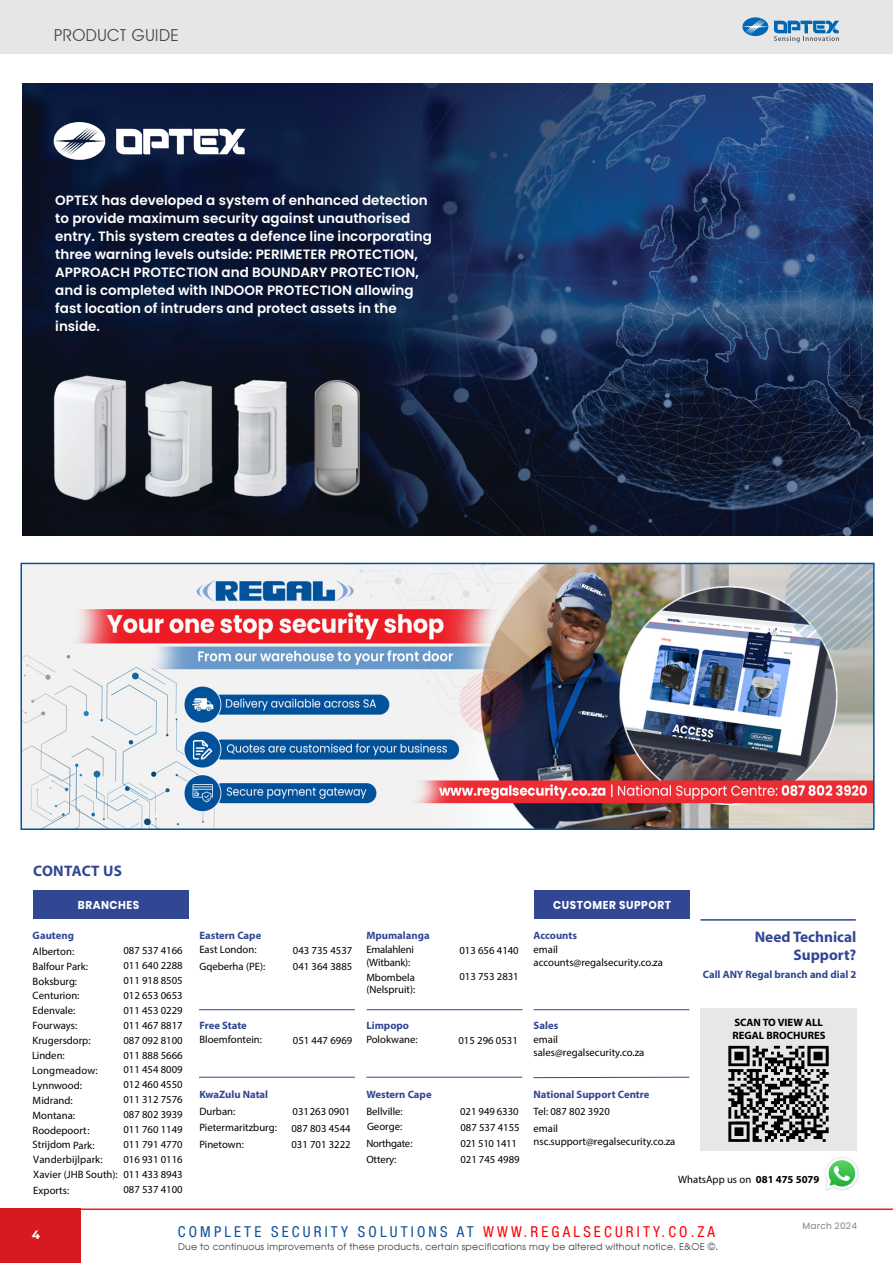
<style>
.page{position:relative;width:893px;height:1263px;background:#fff}
.page>*{position:absolute;margin:0;border:0;box-sizing:border-box;transform-origin:0 0}
.t1{font:16.5px "Avant Garde IT Cby BT";letter-spacing:.03em;color:#3f4548}
.t2{font:700 15.3px/18.3px "Myriad Pro";color:#324794;text-align:right}
.t3{font:700 15.3px "Myriad Pro";letter-spacing:.02em;color:#324794}
.t4{font:condensed 15px "Helvetica Neue Condensed";letter-spacing:.21em;color:#10549b}
.P_-_main_body{font:600 13.5px "Poppins";color:#fff}
.t5{font:700 12px "Montserrat";color:#fff}
.t6{font:700 11.4px "Poppins";letter-spacing:.05em;color:#fff;scale:.94 1}
.t7{font:10.65px/15px "Myriad Pro";color:#000}
.t8{font:700 10.65px/14.1px "Myriad Pro";color:#324794}
.t9{font:700 10.65px/12.9px "Myriad Pro";color:#000}
.t10{font:10.65px "Myriad Pro";letter-spacing:-.025em;color:#000}
.t11{font:9.3px "Avalon Plain";letter-spacing:.025em;color:#4a4a4c}
.t12{font:9px "Poppins";letter-spacing:.025em;color:#808285}
.s1{font-weight:400;color:#000}
.s2{font-weight:700;color:#324794}
.s3{font-weight:700}
.s4{color:#f00}
.s5{font-size:9.9px}
</style>
<div class="page">
<hr style="left:0;top:1208px;width:893px;height:2px;background:#ee1d23">
<div style="left:0;top:1208px;width:81px;height:55px;background:#d71921"></div>
<div style="left:0;top:0;width:893px;height:54px;background:#e6e6e7"></div>
<svg style="left:742px;top:17px;width:26px;height:19px"></svg>
<svg style="left:743px;top:19px;width:25px;height:16px"></svg>
<svg style="left:774px;top:21px;width:65px;height:21px"></svg>
<img style="left:24px;top:566px;width:848px;height:261px">
<div style="left:21px;top:563px;width:854px;height:267px;border:2px solid #01529a"></div>
<div style="left:700px;top:1009px;width:157px;height:142px;background:#e6e7e8"></div>
<hr style="left:700px;top:919px;width:156px;height:2px;background:#324794">
<div style="left:33px;top:890px;width:156px;height:29px;background:#324794"></div>
<div style="left:534px;top:890px;width:155px;height:29px;background:#324794"></div>
<hr style="left:199px;top:1009px;width:156px;height:1px;background:#324794">
<hr style="left:199px;top:1077px;width:156px;height:1px;background:#324794">
<hr style="left:366px;top:1077px;width:156px;height:1px;background:#324794">
<hr style="left:367px;top:1009px;width:156px;height:1px;background:#324794">
<hr style="left:534px;top:1009px;width:155px;height:1px;background:#324794">
<hr style="left:533px;top:1077px;width:156px;height:1px;background:#324794">
<svg style="left:728px;top:1046px;width:101px;height:96px"></svg>
<img style="left:825px;top:1157px;width:34px;height:33px">
<img style="left:22px;top:84px;width:851px;height:452px">
<img style="left:46px;top:369px;width:93px;height:133px">
<img style="left:234px;top:377px;width:53px;height:124px">
<img style="left:140px;top:378px;width:80px;height:123px">
<img style="left:308px;top:379px;width:58px;height:118px">
<img style="left:51px;top:118px;width:196px;height:46px">
<h1 class="t1" style="left:54px;top:25px;width:126px">PRODUCT GUIDE</h1>
<p class="P_-_main_body" style="left:55px;top:192px;width:374px">OPTEX has developed a system of enhanced detection</p>
<p class="P_-_main_body" style="left:55px;top:210px;width:356px">to provide maximum security against unauthorised</p>
<p class="P_-_main_body" style="left:55px;top:228px;width:378px">entry. This system creates a defence line incorporating</p>
<p class="P_-_main_body" style="left:55px;top:246px;width:364px">three warning levels outside: PERIMETER PROTECTION,</p>
<p class="P_-_main_body" style="left:55px;top:264px;width:365px">APPROACH PROTECTION and BOUNDARY PROTECTION,</p>
<p class="P_-_main_body" style="left:55px;top:282px;width:360px">and is completed with INDOOR PROTECTION allowing</p>
<p class="P_-_main_body" style="left:55px;top:300px;width:343px">fast location of intruders and protect assets in the</p>
<p class="P_-_main_body" style="left:55px;top:318px;width:46px">inside.</p>
<p class="t3" style="left:33px;top:861px;width:90px">CONTACT US</p>
<p class="t6" style="left:78px;top:898px;width:67px">BRANCHES</p>
<p class="t8" style="left:33px;top:928px;width:43px">Gauteng</p>
<p class="t7" style="left:33px;top:958px;width:57px">Balfour Park:</p>
<p class="t7" style="left:123px;top:942px;width:61px;text-align:justify">087 537 4166<br>011 640 2288<br>011 918 8505<br>012 653 0653<br>011 453 0229<br>011 467 8817<br>087 092 8100<br>011 888 5666<br>011 454 8009<br>012 460 4550<br>011 312 7576<br>087 802 3939<br>011 760 1149<br>011 791 4770<br>016 931 0116<br>011 433 8943<br>087 537 4100</p>
<p class="t7" style="left:33px;top:943px;width:43px">Alberton:</p>
<p class="t7" style="left:33px;top:973px;width:59px">Boksburg:<br>Centurion:<br>Edenvale:<br>Fourways:<br>Krugersdorp:</p>
<p class="t7" style="left:33px;top:1077px;width:63px">Lynnwood:<br>Midrand:<br>Montana:<br>Roodepoort:<br>Strijdom Park:</p>
<p class="t7" style="left:32px;top:1047px;width:67px">Linden:<br>Longmeadow:</p>
<p class="t7" style="left:33px;top:1152px;width:86px">Vanderbijlpark:<br>Xavier (JHB South):<br>Exports:</p>
<p class="t8" style="left:199px;top:928px;width:63px">Eastern Cape<br><span class="s1">East London:</span></p>
<p class="t7" style="left:199px;top:959px;width:67px">Gqeberha (PE):</p>
<p class="t8" style="left:366px;top:928px;width:65px">Mpumalanga<br><span class="s1">Emalahleni</span></p>
<p class="t7" style="left:366px;top:954px;width:50px">(Witbank):<br>Mbombela</p>
<p class="t7" style="left:366px;top:982px;width:50px">(Nelspruit):</p>
<p class="t7" style="left:293px;top:942px;width:61px;line-height:16px">043 735 4537<br>041 364 3885</p>
<p class="t7" style="left:459px;top:943px;width:61px">013 656 4140</p>
<p class="t7" style="left:459px;top:969px;width:61px">013 753 2831</p>
<p class="t7" style="left:199px;top:1018px;width:64px;line-height:14.1px"><span class="s2">Free State<br></span>Bloemfontein:</p>
<p class="t7" style="left:366px;top:1018px;width:53px;line-height:14.1px"><span class="s2">Limpopo<br></span>Polokwane:</p>
<p class="t7" style="left:293px;top:1033px;width:61px">051 447 6969</p>
<p class="t7" style="left:458px;top:1033px;width:61px">015 296 0531</p>
<p class="t8" style="left:199px;top:1085px;width:70px;line-height:17.1px">KwaZulu Natal<br><span class="s1">Durban:</span></p>
<p class="t7" style="left:199px;top:1118px;width:79px;line-height:17.1px">Pietermaritzburg:<br>Pinetown:</p>
<p class="t7" style="left:293px;top:1104px;width:59px">031263 0901</p>
<p class="t7" style="left:291px;top:1120px;width:61px;line-height:16px">087 803 4544<br>031 701 3222</p>
<p class="t8" style="left:366px;top:1085px;width:67px;line-height:17.1px">Western Cape<br><span class="s1">Bellville:</span></p>
<p class="t7" style="left:460px;top:1104px;width:60px">021 949 6330</p>
<p class="t7" style="left:367px;top:1119px;width:37px">George:</p>
<p class="t7" style="left:460px;top:1120px;width:61px">087 537 4155</p>
<p class="t10" style="left:366px;top:1136px;width:48px">Northgate:</p>
<p class="t10" style="left:460px;top:1136px;width:58px">021 510 1411</p>
<p class="t7" style="left:366px;top:1151px;width:32px">Ottery:</p>
<p class="t7" style="left:460px;top:1151px;width:61px">021 745 4989</p>
<p class="t6" style="left:553px;top:898px;width:127px">CUSTOMER SUPPORT</p>
<p class="t8" style="left:534px;top:928px;width:45px">Accounts <span class="s1">email</span></p>
<p class="t7" style="left:534px;top:954px;width:131px">accounts@regalsecurity.co.za</p>
<p class="t8" style="left:534px;top:1018px;width:26px">Sales <span class="s1">email</span></p>
<p class="t7" style="left:534px;top:1044px;width:112px">sales@regalsecurity.co.za</p>
<p class="t8" style="left:534px;top:1085px;width:117px;line-height:17.1px">National Support Centre<br><span class="s1">Tel: 087 802 3920<br>email</span></p>
<p class="t7" style="left:534px;top:1134px;width:143px">nsc.support@regalsecurity.co.za</p>
<p class="t2" style="left:755px;top:927px;width:103px">Need Technical<br>Support?</p>
<p class="t8" style="left:703px;top:966px;width:155px">Call ANY Regal branch and dial 2</p>
<p class="t9" style="left:732px;top:1015px;width:95px">SCAN TO VIEW ALL<br>REGAL BROCHURES</p>
<p class="t7" style="left:678px;top:1172px;width:143px">WhatsApp us on <span class="s3">081 475 5079</span></p>
<p class="t5" style="left:32px;top:1226px;width:10px">4</p>
<h3 class="t4" style="left:178px;top:1222px;width:539px">COMPLETE SECURITY SOLUTIONS AT <span class="s4">WWW.REGALSECURITY.CO.ZA</span></h3>
<p class="t11" style="left:178px;top:1241px;width:542px">Due to continuous improvements of these products, certain specifications may be altered without notice. E&amp;OE <span class="s5">©.</span></p>
<p class="t12" style="left:802px;top:1221px;width:56px">March 2024</p>
</div>
